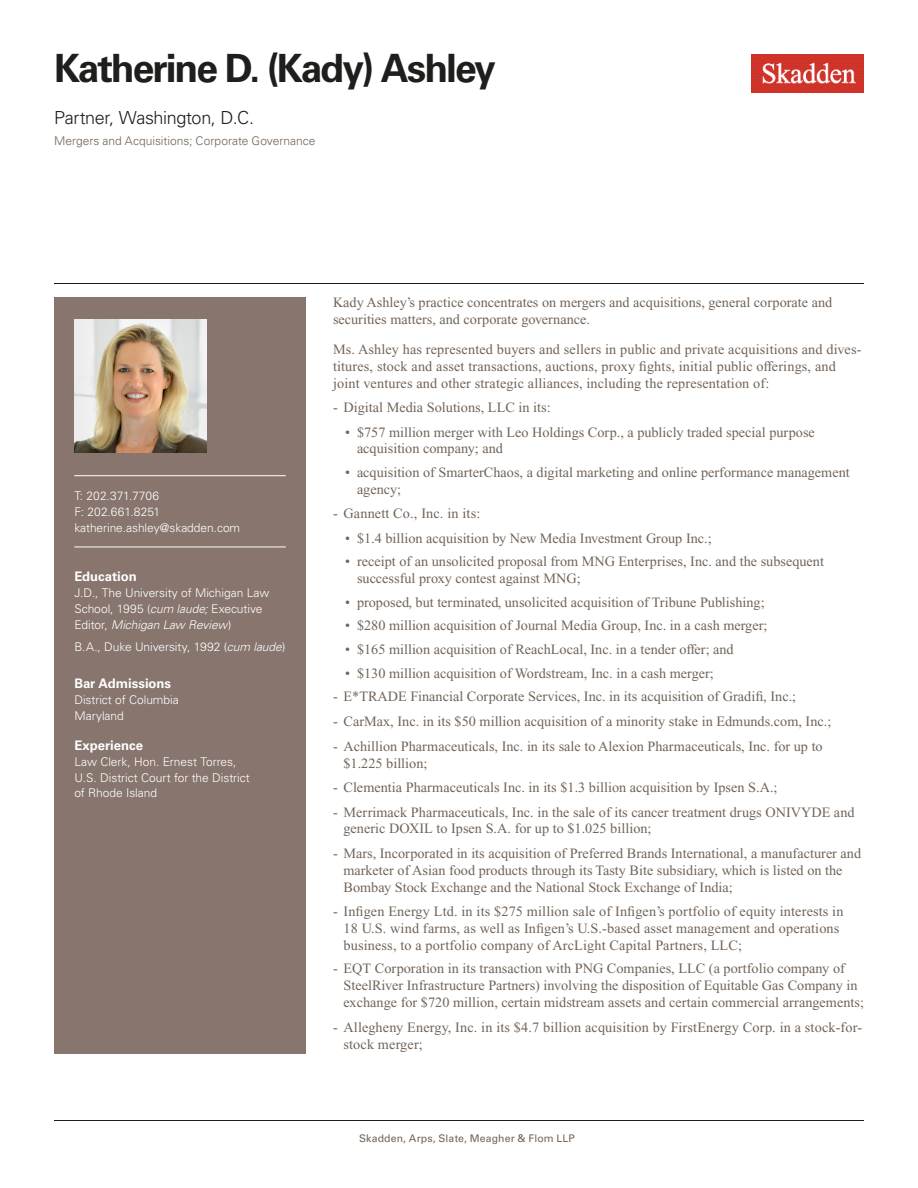
<style>
.page{position:relative;width:918px;height:1188px;background:#fff}
.page>*{position:absolute;margin:0;border:0;box-sizing:border-box;transform-origin:0 0}
.Name{font:700 39px "Univers LT Std";letter-spacing:-.05em;color:#1e1e1d}
.Title_and_Office{font:300 18px "Univers LT Std";letter-spacing:-.02em;color:#1e1e1d}
.Main_Body{font:14.25px/16.8px "Times New Roman PS Std";color:#726458}
.Bar_Admission_Educat{font:700 13.2px "Univers LT Std";color:#fff}
.Sidebar_body{font:300 12px/15.8px "Univers LT Std";letter-spacing:-.005em;color:#fff}
.Practice{font:300 12px "Univers LT Std";color:#726458}
.Email{font:300 12px "Univers LT Std";letter-spacing:-.005em;color:#fff}
.Sidebar_text_no_para{font:300 12px "Univers LT Std";letter-spacing:-.005em;color:#fff}
.Phone_Number{font:300 12px "Univers LT Std";color:#fff}
.Fax_Number{font:300 12px "Univers LT Std";color:#fff}
.Folio{font:10.5px "Univers LT Std";letter-spacing:.01em;color:#726458}
.s1{font-style:italic}
.s2{font-weight:700;color:#fff}
</style>
<div class="page">
<img style="left:752px;top:54px;width:112px;height:39px">
<div style="left:54px;top:297px;width:252px;height:756px;background:#87756e"></div>
<hr style="left:74px;top:475px;width:212px;height:1px;background:#fff">
<hr style="left:74px;top:547px;width:212px;height:1px;background:#fff">
<img style="left:74px;top:320px;width:132px;height:132px">
<hr style="left:54px;top:1120px;width:810px;height:1px;background:#1e1e1d">
<hr style="left:54px;top:283px;width:810px;height:1px;background:#1e1e1d">
<h1 class="Name" style="left:54px;top:46px;width:443px">Katherine D. (Kady) Ashley</h1>
<h2 class="Title_and_Office" style="left:54px;top:107px;width:202px">Partner, Washington, D.C.</h2>
<h3 class="Practice" style="left:54px;top:134px;width:263px">Mergers and Acquisitions; Corporate Governance</h3>
<p class="Phone_Number" style="left:74px;top:489px;width:86px">T: 202.371.7706</p>
<p class="Fax_Number" style="left:74px;top:504px;width:87px">F: 202.661.8251</p>
<p class="Email" style="left:74px;top:520px;width:167px">katherine.ashley@skadden.com</p>
<p class="Bar_Admission_Educat" style="left:74px;top:569px;width:64px">Education</p>
<p class="Sidebar_body" style="left:74px;top:585px;width:197px">J.D., The University of Michigan Law<br>School, 1995 (<span class="s1">cum laude;</span> Executive<br>Editor, <span class="s1">Michigan Law Review</span>)</p>
<p class="Sidebar_body" style="left:74px;top:639px;width:213px">B.A., Duke University, 1992 (<span class="s1">cum laude</span>)</p>
<p class="Bar_Admission_Educat" style="left:74px;top:676px;width:98px">Bar Admissions</p>
<p class="Sidebar_text_no_para" style="left:74px;top:693px;width:106px">District of Columbia</p>
<p class="Sidebar_text_no_para" style="left:74px;top:708px;width:51px">Maryland</p>
<p class="Bar_Admission_Educat" style="left:74px;top:738px;width:70px">Experience</p>
<p class="Sidebar_body" style="left:74px;top:754px;width:177px">Law Clerk, Hon. Ernest Torres,<br>U.S. District Court for the District of Rhode Island</p>
<p class="Main_Body" style="left:333px;top:294px;width:501px">Kady Ashley’s practice concentrates on mergers and acquisitions, general corporate and securities matters, and corporate governance.</p>
<p class="Main_Body" style="left:333px;top:341px;width:530px">Ms. Ashley has represented buyers and sellers in public and private acquisitions and dives&shy;titures, stock and asset transactions, auctions, proxy fights, initial public offerings, and joint ventures and other strategic alliances, including the representation of:</p>
<p class="Main_Body" style="left:333px;top:398px;width:219px">- Digital Media Solutions, LLC in its:</p>
<p class="Main_Body" style="left:357px;top:423px;width:459px;text-indent:-12px">• $757 million merger with Leo Holdings Corp., a publicly traded special purpose acquisition company; and</p>
<p class="Main_Body" style="left:357px;top:464px;width:494px;text-indent:-12px">• acquisition of SmarterChaos, a digital marketing and online performance management agency;</p>
<p class="Main_Body" style="left:333px;top:504px;width:149px">- Gannett Co., Inc. in its:</p>
<p class="Main_Body" style="left:345px;top:529px;width:368px">• $1.4 billion acquisition by New Media Investment Group Inc.;</p>
<p class="Main_Body" style="left:357px;top:553px;width:469px;text-indent:-12px">• receipt of an unsolicited proposal from MNG Enterprises, Inc. and the subsequent successful proxy contest against MNG;</p>
<p class="Main_Body" style="left:345px;top:594px;width:421px">• proposed, but terminated, unsolicited acquisition of Tribune Publishing;</p>
<p class="Main_Body" style="left:345px;top:617px;width:424px">• $280 million acquisition of Journal Media Group, Inc. in a cash merger;</p>
<p class="Main_Body" style="left:345px;top:641px;width:390px">• $165 million acquisition of ReachLocal, Inc. in a tender offer; and</p>
<p class="Main_Body" style="left:345px;top:664px;width:370px">• $130 million acquisition of Wordstream, Inc. in a cash merger;</p>
<p class="Main_Body" style="left:333px;top:688px;width:465px">- E*TRADE Financial Corporate Services, Inc. in its acquisition of Gradifi, Inc.;</p>
<p class="Main_Body" style="left:333px;top:713px;width:500px">- CarMax, Inc. in its $50 million acquisition of a minority stake in Edmunds.com, Inc.;</p>
<p class="Main_Body" style="left:344px;top:738px;width:481px;text-indent:-10px">- Achillion Pharmaceuticals, Inc. in its sale to Alexion Pharmaceuticals, Inc. for up to $1.225 billion;</p>
<p class="Main_Body" style="left:333px;top:779px;width:446px">- Clementia Pharmaceuticals Inc. in its $1.3 billion acquisition by Ipsen S.A.;</p>
<p class="Main_Body" style="left:344px;top:803px;width:513px;text-indent:-10px">- Merrimack Pharmaceuticals, Inc. in the sale of its cancer treatment drugs ONIVYDE and generic DOXIL to Ipsen S.A. for up to $1.025 billion;</p>
<p class="Main_Body" style="left:344px;top:845px;width:519px;text-indent:-10px">- Mars, Incorporated in its acquisition of Preferred Brands International, a manufacturer and marketer of Asian food products through its Tasty Bite subsidiary, which is listed on the<br>Bombay Stock Exchange and the National Stock Exchange of India;</p>
<p class="Main_Body" style="left:344px;top:903px;width:502px;text-indent:-10px">- Infigen Energy Ltd. in its $275 million sale of Infigen’s portfolio of equity interests in<br>18 U.S. wind farms, as well as Infigen’s U.S.-based asset management and operations business, to a portfolio company of ArcLight Capital Partners, LLC;</p>
<p class="Main_Body" style="left:344px;top:960px;width:522px;text-indent:-10px">- EQT Corporation in its transaction with PNG Companies, LLC (a portfolio company of<br>SteelRiver Infrastructure Partners) involving the disposition of Equitable Gas Company in exchange for $720 million, certain midstream assets and certain commercial arrangements;</p>
<p class="Main_Body" style="left:344px;top:1019px;width:520px;text-indent:-10px">- Allegheny Energy, Inc. in its $4.7 billion acquisition by FirstEnergy Corp. in a stock-for&shy;stock merger;</p>
<p class="Folio" style="left:343px;top:1132px;width:233px"><span class="s2">1</span> Skadden, Arps, Slate, Meagher &amp; Flom LLP</p>
</div>
